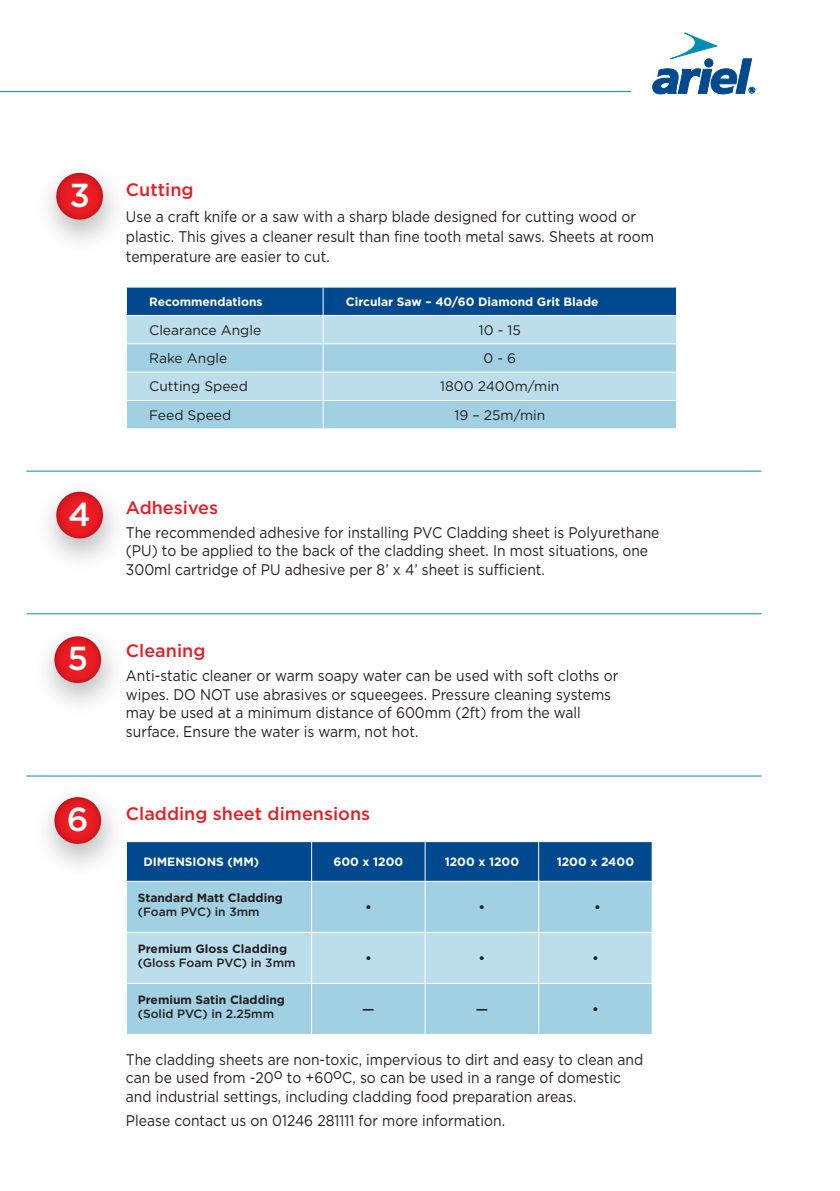
<style>
.page{position:relative;width:840px;height:1191px;background:#fff}
.page>*{position:absolute;margin:0;border:0;box-sizing:border-box;transform-origin:0 0}
.t1{font:500 33.2px "Gotham";color:#fff}
.t2{font:500 18px "Gotham";color:#e41f25}
.t3{font:15.4px/18.4px "Gotham";color:#231f20;scale:.9 1}
.t4{font:13.8px "Gotham";color:#231f20}
.t5{font:500 13.8px "Gotham";color:#231f20}
.t6{font:700 12px/14px "Gotham";color:#231f20}
.t7{font:700 12px "Gotham";color:#fff}
.s1{font-weight:500}
</style>
<div class="page">
<hr style="left:0;top:91px;width:631px;height:1px;background:#008fb3">
<svg style="left:652px;top:33px;width:102px;height:61px"></svg>
<hr style="left:26px;top:613px;width:735px;height:1px;background:#008fb3">
<hr style="left:26px;top:471px;width:735px;height:1px;background:#008fb3">
<hr style="left:26px;top:775px;width:735px;height:1px;background:#008fb3">
<div style="left:34px;top:160px;width:95px;height:95px;background:#231f20;opacity:.31"></div>
<svg style="left:53px;top:173px;width:53px;height:49px;background:#e35f64"></svg>
<div style="left:34px;top:478px;width:95px;height:95px;background:#231f20;opacity:.31"></div>
<svg style="left:53px;top:492px;width:53px;height:49px;background:#e35f64"></svg>
<div style="left:32px;top:623px;width:95px;height:95px;background:#231f20;opacity:.31"></div>
<svg style="left:51px;top:636px;width:53px;height:50px;background:#e36266"></svg>
<div style="left:32px;top:784px;width:95px;height:95px;background:#231f20;opacity:.31"></div>
<svg style="left:51px;top:797px;width:53px;height:50px;background:#e36266"></svg>
<div style="left:127px;top:842px;width:524px;height:38px;background:#01498e"></div>
<div style="left:127px;top:881px;width:524px;height:153px;background:#a0d0e2"></div>
<div style="left:127px;top:933px;width:524px;height:50px;background:#bcdeeb"></div>
<hr style="left:126px;top:841px;width:185px;height:1px;background:#fff">
<hr style="left:126px;top:842px;width:1px;height:38px;background:#fff">
<hr style="left:311px;top:842px;width:1px;height:38px;background:#fff">
<hr style="left:424px;top:842px;width:1px;height:38px;background:#fff">
<hr style="left:538px;top:842px;width:1px;height:38px;background:#fff">
<hr style="left:126px;top:932px;width:185px;height:1px;background:#fff">
<hr style="left:126px;top:983px;width:185px;height:1px;background:#fff">
<hr style="left:311px;top:881px;width:1px;height:51px;background:#fff">
<hr style="left:424px;top:881px;width:1px;height:51px;background:#fff">
<hr style="left:538px;top:881px;width:1px;height:51px;background:#fff">
<hr style="left:311px;top:932px;width:114px;height:1px;background:#fff">
<hr style="left:311px;top:933px;width:1px;height:50px;background:#fff">
<hr style="left:425px;top:932px;width:113px;height:1px;background:#fff">
<hr style="left:424px;top:933px;width:1px;height:50px;background:#fff">
<hr style="left:538px;top:932px;width:114px;height:1px;background:#fff">
<hr style="left:538px;top:933px;width:1px;height:50px;background:#fff">
<hr style="left:311px;top:983px;width:114px;height:1px;background:#fff">
<hr style="left:311px;top:984px;width:1px;height:50px;background:#fff">
<hr style="left:425px;top:983px;width:113px;height:1px;background:#fff">
<hr style="left:424px;top:984px;width:1px;height:50px;background:#fff">
<hr style="left:538px;top:983px;width:114px;height:1px;background:#fff">
<hr style="left:538px;top:984px;width:1px;height:50px;background:#fff">
<svg style="left:126px;top:287px;width:550px;height:141px;background:#8fbdd6"></svg>
<p class="t1" style="left:69px;top:176px;width:22px">3</p>
<p class="t2" style="left:126px;top:179px;width:69px">Cutting</p>
<p class="t3" style="left:126px;top:206px;width:587px;line-height:20px">Use a craft knife or a saw with a sharp blade designed for cutting wood or plastic. This gives a cleaner result than fine tooth metal saws. Sheets at room temperature are easier to cut.</p>
<p class="t7" style="left:149px;top:294px;width:115px">Recommendations</p>
<p class="t7" style="left:345px;top:294px;width:254px">Circular Saw – 40/60 Diamond Grit Blade</p>
<p class="t4" style="left:149px;top:322px;width:114px">Clearance Angle</p>
<p class="t4" style="left:478px;top:322px;width:44px">10 - 15</p>
<p class="t4" style="left:149px;top:350px;width:80px">Rake Angle</p>
<p class="t4" style="left:483px;top:350px;width:34px">0 - 6</p>
<p class="t4" style="left:149px;top:379px;width:100px">Cutting Speed</p>
<p class="t4" style="left:440px;top:379px;width:121px">1800 2400m/min</p>
<p class="t4" style="left:149px;top:407px;width:83px">Feed Speed</p>
<p class="t4" style="left:454px;top:407px;width:92px">19 – 25m/min</p>
<p class="t1" style="left:68px;top:495px;width:24px">4</p>
<p class="t2" style="left:126px;top:497px;width:94px">Adhesives</p>
<p class="t3" style="left:126px;top:523px;width:594px">The recommended adhesive for installing PVC Cladding sheet is Polyurethane (PU) to be applied to the back of the cladding sheet. In most situations, one<br>300ml cartridge of PU adhesive per 8’ x 4’ sheet is sufficient.</p>
<p class="t1" style="left:67px;top:639px;width:22px">5</p>
<p class="t2" style="left:126px;top:640px;width:81px">Cleaning</p>
<p class="t3" style="left:126px;top:666px;width:548px">Anti-static cleaner or warm soapy water can be used with soft cloths or wipes. DO NOT use abrasives or squeegees. Pressure cleaning systems may be used at a minimum distance of 600mm (2ft) from the wall surface. Ensure the water is warm, not hot.</p>
<p class="t1" style="left:67px;top:800px;width:23px">6</p>
<p class="t2" style="left:126px;top:803px;width:246px">Cladding sheet dimensions</p>
<p class="t7" style="left:143px;top:854px;width:117px">DIMENSIONS (MM)</p>
<p class="t7" style="left:333px;top:854px;width:71px">600 x 1200</p>
<p class="t7" style="left:444px;top:854px;width:76px">1200 x 1200</p>
<p class="t7" style="left:556px;top:854px;width:79px">1200 x 2400</p>
<p class="t6" style="left:138px;top:890px;width:146px">Standard Matt Cladding <span class="s1">(Foam PVC) in 3mm</span></p>
<p class="t5" style="left:365px;top:899px;width:8px">•</p>
<p class="t5" style="left:478px;top:899px;width:8px">•</p>
<p class="t5" style="left:593px;top:899px;width:8px">•</p>
<p class="t6" style="left:138px;top:941px;width:159px">Premium Gloss Cladding <span class="s1">(Gloss Foam PVC) in 3mm</span></p>
<p class="t5" style="left:365px;top:950px;width:8px">•</p>
<p class="t5" style="left:478px;top:950px;width:8px">•</p>
<p class="t5" style="left:591px;top:950px;width:8px">•</p>
<p class="t6" style="left:138px;top:992px;width:149px">Premium Satin Cladding <span class="s1">(Solid PVC) in 2.25mm</span></p>
<p class="t5" style="left:362px;top:1001px;width:14px">—</p>
<p class="t5" style="left:475px;top:1001px;width:14px">—</p>
<p class="t5" style="left:591px;top:1001px;width:8px">•</p>
<p class="t3" style="left:126px;top:1050px;width:576px">The cladding sheets are non-toxic, impervious to dirt and easy to clean and can be used from -20o to +60oC, so can be used in a range of domestic and industrial settings, including cladding food preparation areas.</p>
<p class="t3" style="left:126px;top:1111px;width:422px">Please contact us on 01246 281111 for more information.</p>
</div>
